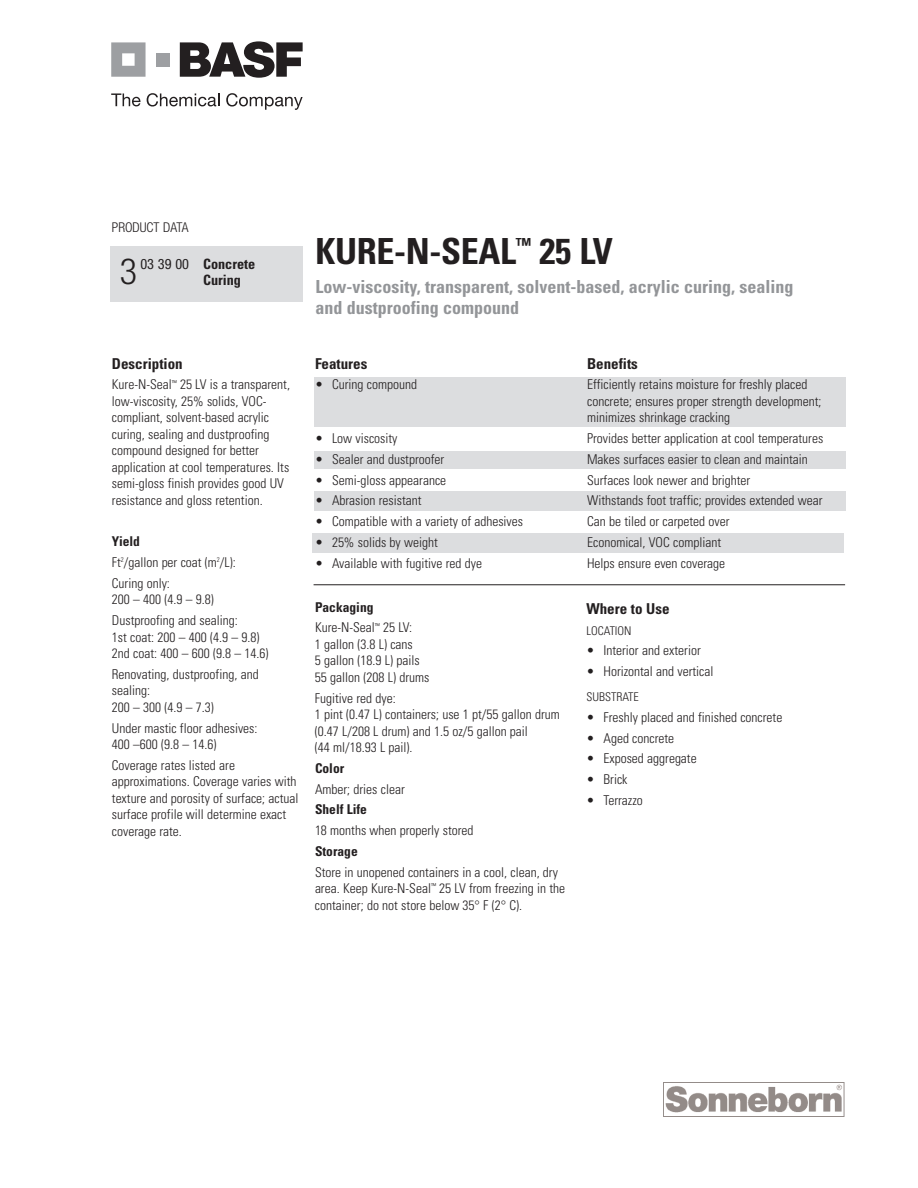
<style>
.page{position:relative;width:918px;height:1188px;background:#fff}
.page>*{position:absolute;margin:0;border:0;box-sizing:border-box;transform-origin:0 0}
.t1{font:700 condensed 36px "Univers";letter-spacing:-.01em;color:#231f20}
.t2{font:300 condensed 36px "Helvetica Neue";color:#231f20}
.t3{font:700 condensed 18px/21px "Univers";color:#939598}
.t4{font:700 condensed 15px "Univers";color:#231f20}
.t5{font:700 condensed 14.25px/16.5px "Univers";color:#231f20}
.t6{font:condensed 14.25px "Helvetica Neue";color:#231f20}
.t7{font:300 condensed 13.5px/16.5px "Univers";color:#231f20}
.t8{font:700 condensed 13.5px "Univers";color:#231f20}
.t9{font:300 condensed 13.5px "Helvetica Neue";color:#231f20}
.t10{font:300 condensed 12px "Univers";color:#231f20}
.s1{font-weight:700}
</style>
<div class="page">
<div style="left:313px;top:534px;width:531px;height:19px;background:#dcdddf"></div>
<div style="left:314px;top:491px;width:531px;height:20px;background:#dcdddf"></div>
<div style="left:314px;top:451px;width:531px;height:18px;background:#dcdddf"></div>
<div style="left:314px;top:377px;width:531px;height:50px;background:#dcdddf"></div>
<hr style="left:314px;top:584px;width:531px;height:1px;background:#231f20">
<div style="left:110px;top:246px;width:193px;height:55px;background:#dcdddf"></div>
<svg style="left:111px;top:93px;width:30px;height:13px"></svg>
<svg style="left:147px;top:93px;width:72px;height:14px"></svg>
<svg style="left:226px;top:93px;width:77px;height:17px"></svg>
<svg style="left:180px;top:41px;width:123px;height:37px"></svg>
<svg style="left:111px;top:42px;width:35px;height:35px"></svg>
<div style="left:156px;top:53px;width:13px;height:13px;background:#9d9fa2"></div>
<img style="left:663px;top:1083px;width:181px;height:34px">
<p class="t9" style="left:112px;top:222px;width:78px">PRODUCT DATA</p>
<h1 class="t2" style="left:120px;top:258px;width:19px">3</h1>
<p class="t6" style="left:140px;top:259px;width:50px">03 39 00</p>
<p class="t5" style="left:203px;top:257px;width:54px">Concrete<br>Curing</p>
<p class="t4" style="left:112px;top:358px;width:72px">Description</p>
<p class="t7" style="left:112px;top:378px;width:180px">Kure-N-Seal<sup>™</sup> 25 LV is a transparent, low-viscosity, 25% solids, VOC&shy;compliant, solvent-based acrylic curing, sealing and dustproofing compound designed for better application at cool temperatures. Its semi-gloss finish provides good UV resistance and gloss retention.</p>
<p class="t7" style="left:112px;top:532px;width:125px;line-height:20.7px"><span class="s1">Yield<br></span>Ft<sup>2</sup>/gallon per coat (m<sup>2</sup>/L):<br>Curing only:</p>
<p class="t7" style="left:112px;top:590px;width:127px;line-height:20.7px">200 – 400 (4.9 – 9.8)<br>Dustproofing and sealing:</p>
<p class="t7" style="left:112px;top:630px;width:158px">1st coat: 200 – 400 (4.9 – 9.8)<br>2nd coat: 400 – 600 (9.8 – 14.6)</p>
<p class="t7" style="left:112px;top:667px;width:148px">Renovating, dustproofing, and sealing:<br>200 – 300 (4.9 – 7.3)</p>
<p class="t7" style="left:112px;top:721px;width:147px">Under mastic floor adhesives:<br>400 –600 (9.8 – 14.6)</p>
<p class="t7" style="left:112px;top:758px;width:188px">Coverage rates listed are approximations. Coverage varies with texture and porosity of surface; actual surface profile will determine exact coverage rate.</p>
<h1 class="t1" style="left:315px;top:238px;width:299px">KURE-N-SEAL<sup>™</sup> 25 LV</h1>
<h2 class="t3" style="left:315px;top:278px;width:480px">Low-viscosity, transparent, solvent-based, acrylic curing, sealing and dustproofing compound</h2>
<p class="t4" style="left:315px;top:358px;width:54px">Features</p>
<p class="t4" style="left:587px;top:358px;width:52px">Benefits</p>
<p class="t7" style="left:315px;top:378px;width:104px">• Curing compound</p>
<p class="t7" style="left:587px;top:378px;width:236px">Efficiently retains moisture for freshly placed concrete; ensures proper strength development; minimizes shrinkage cracking</p>
<p class="t7" style="left:315px;top:431px;width:84px">• Low viscosity</p>
<p class="t7" style="left:587px;top:431px;width:238px">Provides better application at cool temperatures</p>
<p class="t7" style="left:315px;top:452px;width:131px">• Sealer and dustproofer</p>
<p class="t7" style="left:587px;top:452px;width:222px">Makes surfaces easier to clean and maintain</p>
<p class="t7" style="left:315px;top:473px;width:133px">• Semi-gloss appearance</p>
<p class="t7" style="left:587px;top:473px;width:165px">Surfaces look newer and brighter</p>
<p class="t7" style="left:315px;top:494px;width:108px">• Abrasion resistant</p>
<p class="t7" style="left:587px;top:494px;width:237px">Withstands foot traffic; provides extended wear</p>
<p class="t7" style="left:315px;top:514px;width:210px">• Compatible with a variety of adhesives</p>
<p class="t7" style="left:587px;top:514px;width:144px">Can be tiled or carpeted over</p>
<p class="t7" style="left:315px;top:535px;width:124px">• 25% solids by weight</p>
<p class="t7" style="left:587px;top:535px;width:136px">Economical, VOC compliant</p>
<p class="t7" style="left:315px;top:556px;width:169px">• Available with fugitive red dye</p>
<p class="t7" style="left:587px;top:556px;width:140px">Helps ensure even coverage</p>
<p class="t7" style="left:315px;top:598px;width:99px;line-height:20.7px"><span class="s1">Packaging<br></span>Kure-N-Seal<sup>™</sup> 25 LV:</p>
<p class="t7" style="left:315px;top:637px;width:116px">1 gallon (3.8 L) cans<br>5 gallon (18.9 L) pails<br>55 gallon (208 L) drums</p>
<p class="t7" style="left:315px;top:691px;width:246px">Fugitive red dye:<br>1 pint (0.47 L) containers; use 1 pt/55 gallon drum (0.47 L/208 L drum) and 1.5 oz/5 gallon pail<br>(44 ml/18.93 L pail).</p>
<p class="t8" style="left:315px;top:763px;width:31px">Color</p>
<p class="t7" style="left:315px;top:782px;width:91px">Amber; dries clear</p>
<p class="t8" style="left:315px;top:805px;width:54px">Shelf Life</p>
<p class="t7" style="left:315px;top:823px;width:160px">18 months when properly stored</p>
<p class="t8" style="left:315px;top:846px;width:44px">Storage</p>
<p class="t7" style="left:315px;top:865px;width:252px">Store in unopened containers in a cool, clean, dry area. Keep Kure-N-Seal<sup>™</sup> 25 LV from freezing in the container; do not store below 35° F (2° C).</p>
<p class="t4" style="left:586px;top:603px;width:85px">Where to Use</p>
<p class="t10" style="left:586px;top:626px;width:47px">LOCATION</p>
<p class="t7" style="left:586px;top:643px;width:116px">• Interior and exterior</p>
<p class="t7" style="left:586px;top:664px;width:129px">• Horizontal and vertical</p>
<p class="t10" style="left:586px;top:692px;width:54px">SUBSTRATE</p>
<p class="t7" style="left:586px;top:710px;width:197px">• Freshly placed and finished concrete</p>
<p class="t7" style="left:586px;top:731px;width:89px">• Aged concrete</p>
<p class="t7" style="left:586px;top:751px;width:112px">• Exposed aggregate</p>
<p class="t7" style="left:586px;top:772px;width:43px">• Brick</p>
<p class="t7" style="left:586px;top:793px;width:58px">• Terrazzo</p>
</div>
